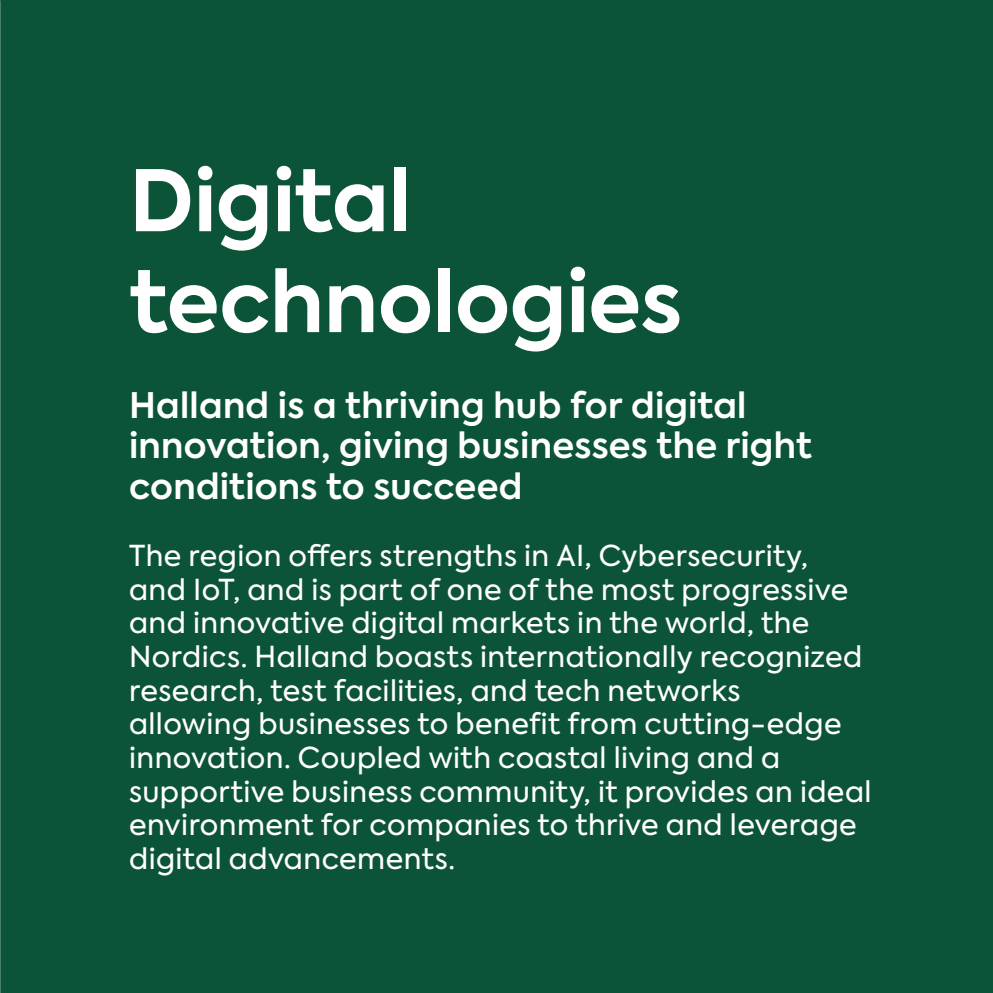
<style>
.page{position:relative;width:993px;height:993px;background:#fff}
.page>*{position:absolute;margin:0;border:0;box-sizing:border-box;transform-origin:0 0}
.t1{font:700 84px/100.8px "Axiforma";color:#fff}
.t2{font:600 35px/40.2px "Axiforma";letter-spacing:.01em;color:#fff}
.t3{font:28.7px/33.6px "Axiforma";letter-spacing:.015em;color:#fff}
</style>
<div class="page">
<div style="left:0;top:0;width:992px;height:992px;background:#0c5437"></div>
<img style="left:0;top:0;width:1px;height:992px">
<p class="t1" style="left:129px;top:151px;width:554px">Digital technologies</p>
<p class="t2" style="left:129px;top:385px;width:684px">Halland is a thriving hub for digital innovation, giving businesses the right conditions to succeed</p>
<p class="t3" style="left:129px;top:539px;width:743px">The region offers strengths in AI, Cybersecurity, and IoT, and is part of one of the most progressive and innovative digital markets in the world, the Nordics. Halland boasts internationally recognized research, test facilities, and tech networks<br>allowing businesses to benefit from cutting-edge innovation. Coupled with coastal living and a supportive business community, it provides an ideal environment for companies to thrive and leverage digital advancements.</p>
</div>
